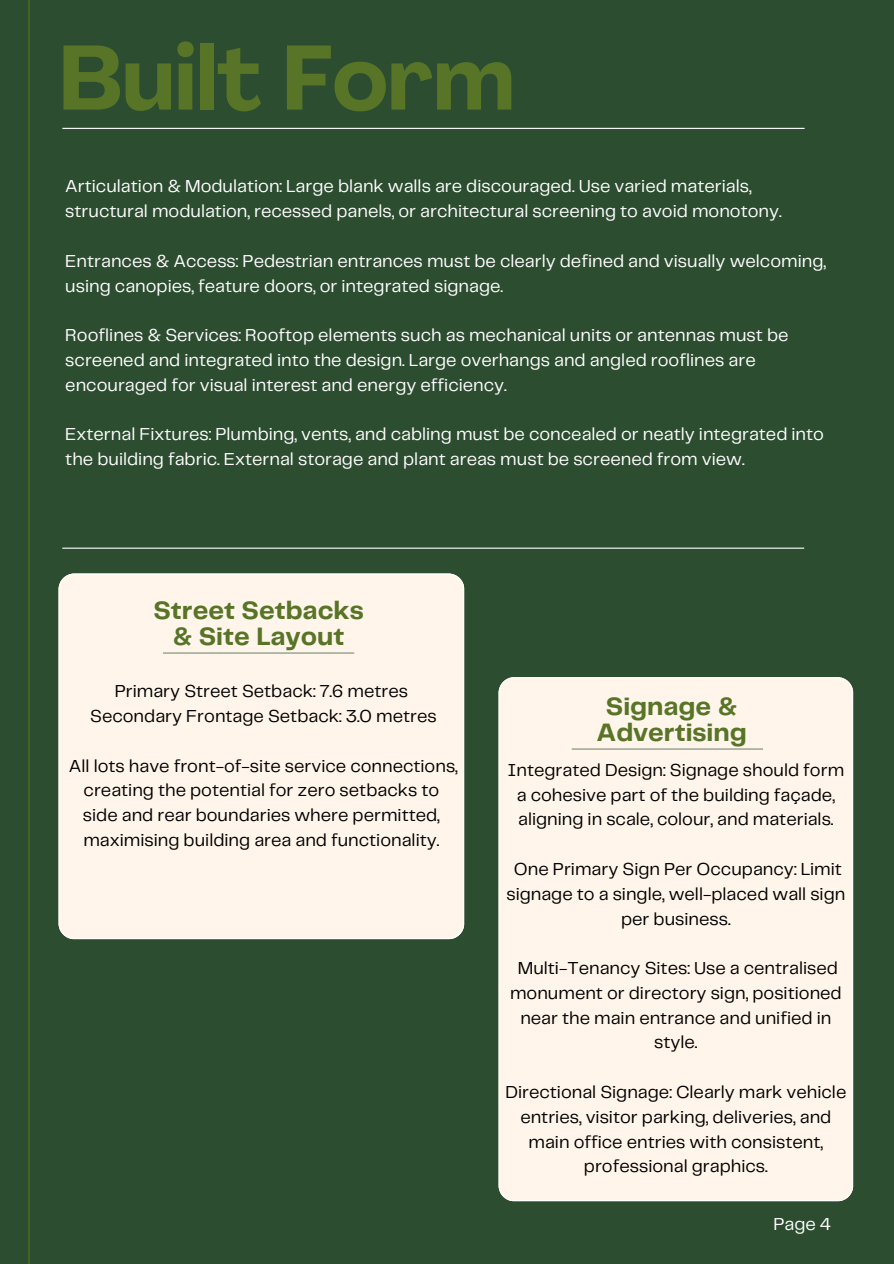
<style>
.page{position:relative;width:894px;height:1264px;background:#fff}
.page>*{position:absolute;margin:0;border:0;box-sizing:border-box;transform-origin:0 0}
.t1{font:700 90px "Agrandir";color:#577427}
.t2{font:700 26.1px/26px "Telegraf";color:#577427;text-align:center}
.t3{font:18px/24.8px "Telegraf";color:#000;text-align:center}
.t4{font:18px/24.8px "Telegraf";color:#fff}
</style>
<div class="page">
<div style="left:0;top:0;width:893px;height:1263px;background:#2d4d31"></div>
<hr style="left:28px;top:0;width:2px;height:1263px;background:#577427">
<hr style="left:62px;top:128px;width:742px;height:1px;background:#fff">
<hr style="left:62px;top:547px;width:741px;height:1px;background:#fff">
<div style="left:58px;top:573px;width:406px;height:366px;background:#fff5ea"></div>
<div style="left:498px;top:677px;width:355px;height:524px;background:#fff5ea"></div>
<hr style="left:571px;top:748px;width:191px;height:1px;background:#768c79">
<hr style="left:163px;top:652px;width:191px;height:1px;background:#768c79">
<p class="t1" style="left:58px;top:42px;width:457px">Built Form</p>
<p class="t4" style="left:65px;top:175px;width:717px">Articulation &amp; Modulation: Large blank walls are discouraged. Use varied materials, structural modulation, recessed panels, or architectural screening to avoid monotony.</p>
<h1 class="t4" style="left:65px;top:249px;width:762px">Entrances &amp; Access: Pedestrian entrances must be clearly defined and visually welcoming, using canopies, feature doors, or integrated signage.</h1>
<p class="t4" style="left:65px;top:324px;width:724px">Rooflines &amp; Services: Rooftop elements such as mechanical units or antennas must be screened and integrated into the design. Large overhangs and angled rooflines are encouraged for visual interest and energy efficiency.</p>
<p class="t4" style="left:65px;top:423px;width:760px">External Fixtures: Plumbing, vents, and cabling must be concealed or neatly integrated into the building fabric. External storage and plant areas must be screened from view.</p>
<p class="t2" style="left:153px;top:599px;width:212px">Street Setbacks &amp; Site Layout</p>
<p class="t3" style="left:115px;top:680px;width:295px">Primary Street Setback: 7.6 metres</p>
<p class="t3" style="left:90px;top:704px;width:348px">Secondary Frontage Setback: 3.0 metres</p>
<p class="t3" style="left:69px;top:754px;width:390px">All lots have front-of-site service connections, creating the potential for zero setbacks to side and rear boundaries where permitted, maximising building area and functionality.</p>
<p class="t2" style="left:596px;top:694px;width:152px">Signage &amp;<br>Advertising</p>
<h2 class="t3" style="left:507px;top:758px;width:338px">Integrated Design: Signage should form a cohesive part of the building façade, aligning in scale, colour, and materials.</h2>
<p class="t3" style="left:506px;top:857px;width:340px">One Primary Sign Per Occupancy: Limit signage to a single, well-placed wall sign per business.</p>
<h2 class="t3" style="left:510px;top:956px;width:333px">Multi-Tenancy Sites: Use a centralised monument or directory sign, positioned near the main entrance and unified in style.</h2>
<p class="t3" style="left:505px;top:1080px;width:342px">Directional Signage: Clearly mark vehicle entries, visitor parking, deliveries, and main office entries with consistent, professional graphics.</p>
<p class="t4" style="left:773px;top:1212px;width:59px">Page 4</p>
</div>
